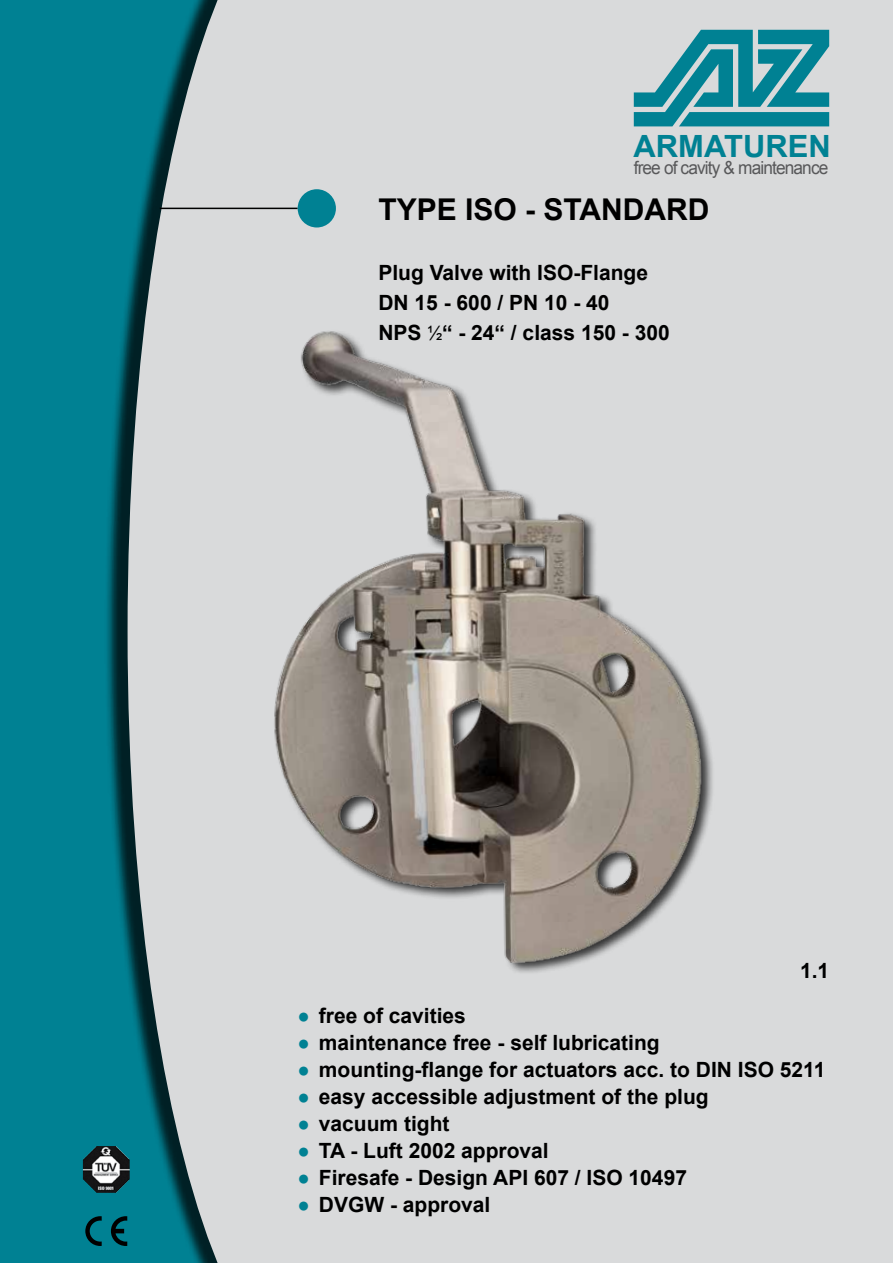
<style>
.page{position:relative;width:893px;height:1263px;background:#fff}
.page>*{position:absolute;margin:0;border:0;box-sizing:border-box;transform-origin:0 0}
.t1{font:700 30.6px "Arial";color:#008193}
.t2{font:700 30px "Arial";color:#000}
.t3{font:700 21px/30px "Arial";color:#000}
.t4{font:18px "Arial";letter-spacing:-.05em;color:#58585a;scale:.96 1}
.s1{font-weight:400;font-size:19.5px}
.s2{color:#008193}
</style>
<div class="page">
<div style="left:0;top:0;width:104px;height:1263px;background:#008193"></div>
<div style="left:104px;top:0;width:789px;height:1263px;background:#000;opacity:.75"></div>
<div style="left:128px;top:0;width:765px;height:1263px;background:#d9dadb"></div>
<svg style="left:634px;top:30px;width:195px;height:96px"></svg>
<hr style="left:160px;top:208px;width:138px;height:1px;background:#000">
<div style="left:298px;top:189px;width:38px;height:38px;background:#008193;border-radius:50%"></div>
<img style="left:83px;top:1146px;width:47px;height:47px">
<svg style="left:85px;top:1216px;width:17px;height:30px"></svg>
<svg style="left:111px;top:1216px;width:16px;height:30px"></svg>
<div style="left:274px;top:330px;width:441px;height:645px;background:#d9dadb"></div>
<img style="left:265px;top:323px;width:445px;height:645px">
<h1 class="t1" style="left:633px;top:127px;width:199px">ARMATUREN</h1>
<p class="t4" style="left:634px;top:156px;width:204px">free of cavity &amp; maintenance</p>
<h2 class="t2" style="left:378px;top:189px;width:333px">TYPE ISO - STANDARD</h2>
<p class="t3" style="left:378px;top:258px;width:293px">Plug Valve with ISO-Flange<br>DN 15 - 600 / PN 10 - 40<br>NPS <span class="s1">½</span>“ - 24“ / class 150 - 300</p>
<p class="t3" style="left:800px;top:956px;width:31px">1.1</p>
<p class="t3" style="left:298px;top:1001px;width:170px"><span class="s2">●</span> free of cavities</p>
<p class="t3" style="left:298px;top:1028px;width:364px"><span class="s2">●</span> maintenance free - self lubricating</p>
<p class="t3" style="left:298px;top:1055px;width:529px"><span class="s2">●</span> mounting-flange for actuators acc. to DIN ISO 5211</p>
<p class="t3" style="left:298px;top:1082px;width:413px"><span class="s2">●</span> easy accessible adjustment of the plug</p>
<p class="t3" style="left:298px;top:1109px;width:153px"><span class="s2">●</span> vacuum tight</p>
<p class="t3" style="left:298px;top:1136px;width:253px"><span class="s2">●</span> TA - Luft 2002 approval</p>
<p class="t3" style="left:298px;top:1163px;width:391px"><span class="s2">●</span> Firesafe - Design API 607 / ISO 10497</p>
<p class="t3" style="left:298px;top:1190px;width:194px"><span class="s2">●</span> DVGW - approval</p>
</div>
